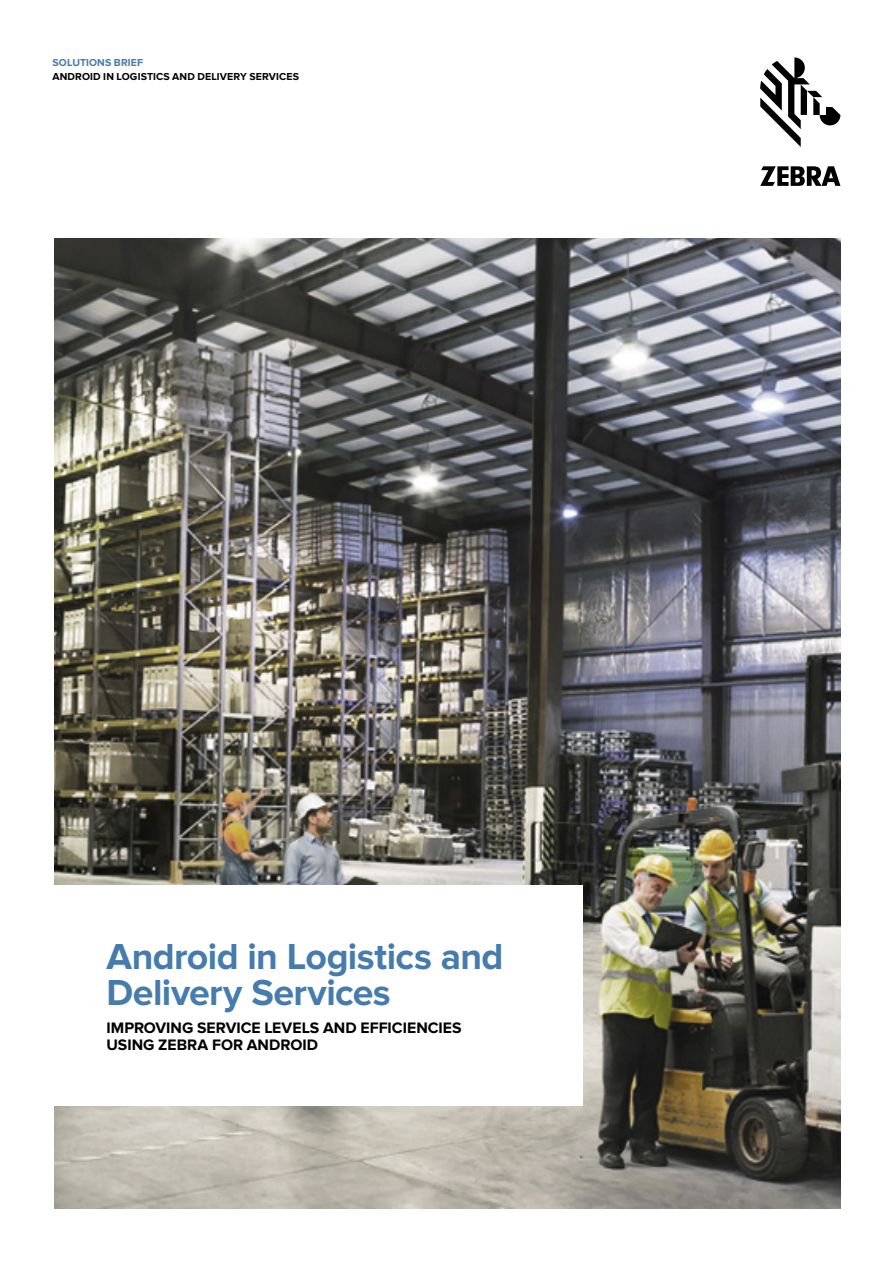
<style>
.page{position:relative;width:893px;height:1263px;background:#fff}
.page>*{position:absolute;margin:0;border:0;box-sizing:border-box;transform-origin:0 0}
.Cover_Page_Headline{font:700 37.5px/36px "Proxima Nova";letter-spacing:-.015em;color:#467bad}
.Cover_Page_Subhead-B{font:700 15.75px "Proxima Nova";color:#000}
.t1{font:700 10.5px "Proxima Nova";letter-spacing:.01em;color:#000}
.t2{font:700 10.5px "Proxima Nova";letter-spacing:.01em;color:#467bad}
</style>
<div class="page">
<img style="left:54px;top:239px;width:786px;height:970px">
<svg style="left:760px;top:57px;width:80px;height:90px"></svg>
<svg style="left:760px;top:166px;width:80px;height:20px"></svg>
<div style="left:53px;top:885px;width:530px;height:220px;background:#fff"></div>
<p class="t2" style="left:53px;top:56px;width:92px">SOLUTIONS BRIEF</p>
<p class="t1" style="left:53px;top:70px;width:248px">ANDROID IN LOGISTICS AND DELIVERY SERVICES</p>
<p class="Cover_Page_Headline" style="left:107px;top:939px;width:398px">Android in Logistics and<br>Delivery Services</p>
<p class="Cover_Page_Subhead-B" style="left:107px;top:1018px;width:357px">IMPROVING SERVICE LEVELS AND EFFICIENCIES</p>
<p class="Cover_Page_Subhead-B" style="left:107px;top:1035px;width:213px">USING ZEBRA FOR ANDROID</p>
</div>
